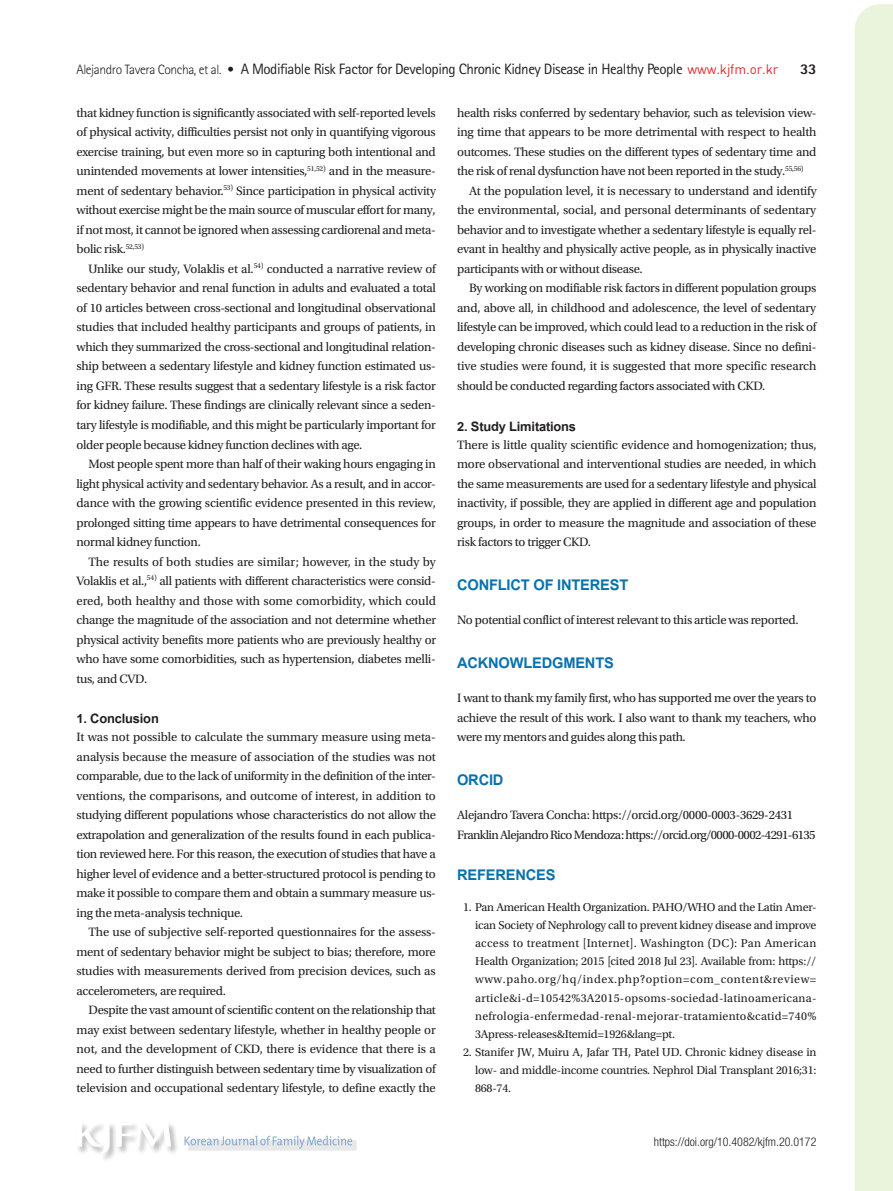
<style>
.page{position:relative;width:893px;height:1191px;background:#fff}
.page>*{position:absolute;margin:0;border:0;box-sizing:border-box;transform-origin:0 0}
.t1{font:700 20.4px "Utsaah";letter-spacing:-.01em;color:#0872ad}
.t2{font:700 18px "Utsaah";letter-spacing:-.01em;color:#231f20}
.t3{font:15px "Rotis Sans Serif Std";letter-spacing:-.03em;color:#231f20}
.t4{font:800 15px "Rotis Sans Serif Std";color:#231f20}
.t5{font:13.5px "Dinreg";letter-spacing:-.01em;color:#e02a30}
.t6{font:12.75px/19.5px "Utopia Std";letter-spacing:-.025em;color:#231f20;text-align:justify}
.t7{font:12.75px/19.5px "Utopia Std";letter-spacing:-.05em;color:#231f20}
.t8{font:12px/18px "Utopia Std";letter-spacing:-.02em;color:#231f20;text-align:justify}
.t9{font:300 condensed 12px "Helvetica Neue LT Std";color:#231f20}
.s1{font-weight:300;font-size:13.5px}
</style>
<div class="page">
<div style="left:855px;top:4px;width:38px;height:1187px;background:#eaf3dc"></div>
<div style="left:188px;top:1140px;width:169px;height:10px;background:#e8e8e9"></div>
<svg style="left:185px;top:1135px;width:167px;height:13px"></svg>
<div style="left:76px;top:1122px;width:104px;height:40px;background:#231f20;opacity:.3"></div>
<svg style="left:77px;top:1122px;width:94px;height:32px"></svg>
<p class="t3" style="left:77px;top:60px;width:608px"><span class="s1">Alejandro Tavera Concha, et al. •</span> A Modifiable Risk Factor for Developing Chronic Kidney Disease in Healthy People</p>
<p class="t5" style="left:687px;top:61px;width:93px">www.kjfm.or.kr</p>
<p class="t4" style="left:800px;top:60px;width:18px">33</p>
<p class="t6" style="left:77px;top:103px;width:361px">that kidney function is significantly associated with self-reported levels of physical activity, difficulties persist not only in quantifying vigorous exercise training, but even more so in capturing both intentional and unintended movements at lower intensities,<sup>51,52)</sup> and in the measure&shy;ment of sedentary behavior.<sup>53)</sup> Since participation in physical activity without exercise might be the main source of muscular effort for many, if not most, it cannot be ignored when assessing cardiorenal and meta&shy;bolic risk.<sup>52,53)</sup></p>
<p class="t6" style="left:77px;top:259px;width:361px;text-indent:12px">Unlike our study, Volaklis et al.<sup>54)</sup> conducted a narrative review of sedentary behavior and renal function in adults and evaluated a total of 10 articles between cross-sectional and longitudinal observational studies that included healthy participants and groups of patients, in which they summarized the cross-sectional and longitudinal relation&shy;ship between a sedentary lifestyle and kidney function estimated us&shy;ing GFR. These results suggest that a sedentary lifestyle is a risk factor for kidney failure. These findings are clinically relevant since a seden&shy;tary lifestyle is modifiable, and this might be particularly important for older people because kidney function declines with age.</p>
<p class="t6" style="left:77px;top:454px;width:361px;text-indent:12px">Most people spent more than half of their waking hours engaging in light physical activity and sedentary behavior. As a result, and in accor&shy;dance with the growing scientific evidence presented in this review, prolonged sitting time appears to have detrimental consequences for normal kidney function.</p>
<p class="t6" style="left:77px;top:552px;width:361px;text-indent:12px">The results of both studies are similar; however, in the study by Volaklis et al.,<sup>54)</sup> all patients with different characteristics were consid&shy;ered, both healthy and those with some comorbidity, which could change the magnitude of the association and not determine whether physical activity benefits more patients who are previously healthy or who have some comorbidities, such as hypertension, diabetes melli&shy;tus, and CVD.</p>
<h2 class="t2" style="left:77px;top:710px;width:84px">1. Conclusion</h2>
<p class="t6" style="left:77px;top:727px;width:361px">It was not possible to calculate the summary measure using meta&shy;analysis because the measure of association of the studies was not comparable, due to the lack of uniformity in the definition of the inter&shy;ventions, the comparisons, and outcome of interest, in addition to studying different populations whose characteristics do not allow the extrapolation and generalization of the results found in each publica&shy;tion reviewed here. For this reason, the execution of studies that have a higher level of evidence and a better-structured protocol is pending to make it possible to compare them and obtain a summary measure us&shy;ing the meta-analysis technique.</p>
<p class="t6" style="left:77px;top:922px;width:361px;text-indent:12px">The use of subjective self-reported questionnaires for the assess&shy;ment of sedentary behavior might be subject to bias; therefore, more studies with measurements derived from precision devices, such as accelerometers, are required.</p>
<p class="t6" style="left:77px;top:1000px;width:361px;text-indent:12px">Despite the vast amount of scientific content on the relationship that may exist between sedentary lifestyle, whether in healthy people or not, and the development of CKD, there is evidence that there is a need to further distinguish between sedentary time by visualization of television and occupational sedentary lifestyle, to define exactly the</p>
<p class="t6" style="left:457px;top:103px;width:361px">health risks conferred by sedentary behavior, such as television view&shy;ing time that appears to be more detrimental with respect to health outcomes. These studies on the different types of sedentary time and the risk of renal dysfunction have not been reported in the study.<sup>55,56)</sup></p>
<p class="t6" style="left:457px;top:181px;width:361px;text-indent:12px">At the population level, it is necessary to understand and identify the environmental, social, and personal determinants of sedentary behavior and to investigate whether a sedentary lifestyle is equally rel&shy;evant in healthy and physically active people, as in physically inactive participants with or without disease.</p>
<p class="t6" style="left:457px;top:279px;width:361px;text-indent:12px">By working on modifiable risk factors in different population groups and, above all, in childhood and adolescence, the level of sedentary lifestyle can be improved, which could lead to a reduction in the risk of developing chronic diseases such as kidney disease. Since no defini&shy;tive studies were found, it is suggested that more specific research should be conducted regarding factors associated with CKD.</p>
<h2 class="t2" style="left:457px;top:417px;width:121px">2. Study Limitations</h2>
<p class="t6" style="left:457px;top:435px;width:361px">There is little quality scientific evidence and homogenization; thus, more observational and interventional studies are needed, in which the same measurements are used for a sedentary lifestyle and physical inactivity, if possible, they are applied in different age and population groups, in order to measure the magnitude and association of these risk factors to trigger CKD.</p>
<h1 class="t1" style="left:457px;top:574px;width:173px">CONFLICT OF INTEREST</h1>
<p class="t6" style="left:457px;top:610px;width:343px">No potential conflict of interest relevant to this article was reported.</p>
<h1 class="t1" style="left:457px;top:652px;width:158px">ACKNOWLEDGMENTS</h1>
<p class="t6" style="left:457px;top:688px;width:361px">I want to thank my family first, who has supported me over the years to achieve the result of this work. I also want to thank my teachers, who were my mentors and guides along this path.</p>
<h1 class="t1" style="left:457px;top:769px;width:48px">ORCID</h1>
<p class="t7" style="left:457px;top:805px;width:360px">Alejandro Tavera Concha: https://orcid.org/0000-0003-3629-2431<br>Franklin Alejandro Rico Mendoza: https://orcid.org/0000-0002-4291-6135</p>
<h1 class="t1" style="left:457px;top:864px;width:100px">REFERENCES</h1>
<p class="t8" style="left:475px;top:898px;width:343px;text-indent:-12px">1. Pan American Health Organization. PAHO/WHO and the Latin Amer&shy;ican Society of Nephrology call to prevent kidney disease and improve access to treatment [Internet]. Washington (DC): Pan American Health Organization; 2015 [cited 2018 Jul 23]. Available from: https:// www.paho.org/hq/index.php?option=com_content&amp;review= article&amp;i-d=10542%3A2015-opsoms-sociedad-latinoamericana&shy;nefrologia-enfermedad-renal-mejorar-tratamiento&amp;catid=740% 3Apress-releases&amp;Itemid=1926&amp;lang=pt.</p>
<p class="t8" style="left:475px;top:1043px;width:343px;text-indent:-12px">2. Stanifer JW, Muiru A, Jafar TH, Patel UD. Chronic kidney disease in low- and middle-income countries. Nephrol Dial Transplant 2016;31:<br>868-74.</p>
<p class="t9" style="left:654px;top:1134px;width:164px">https://doi.org/10.4082/kjfm.20.0172</p>
</div>
